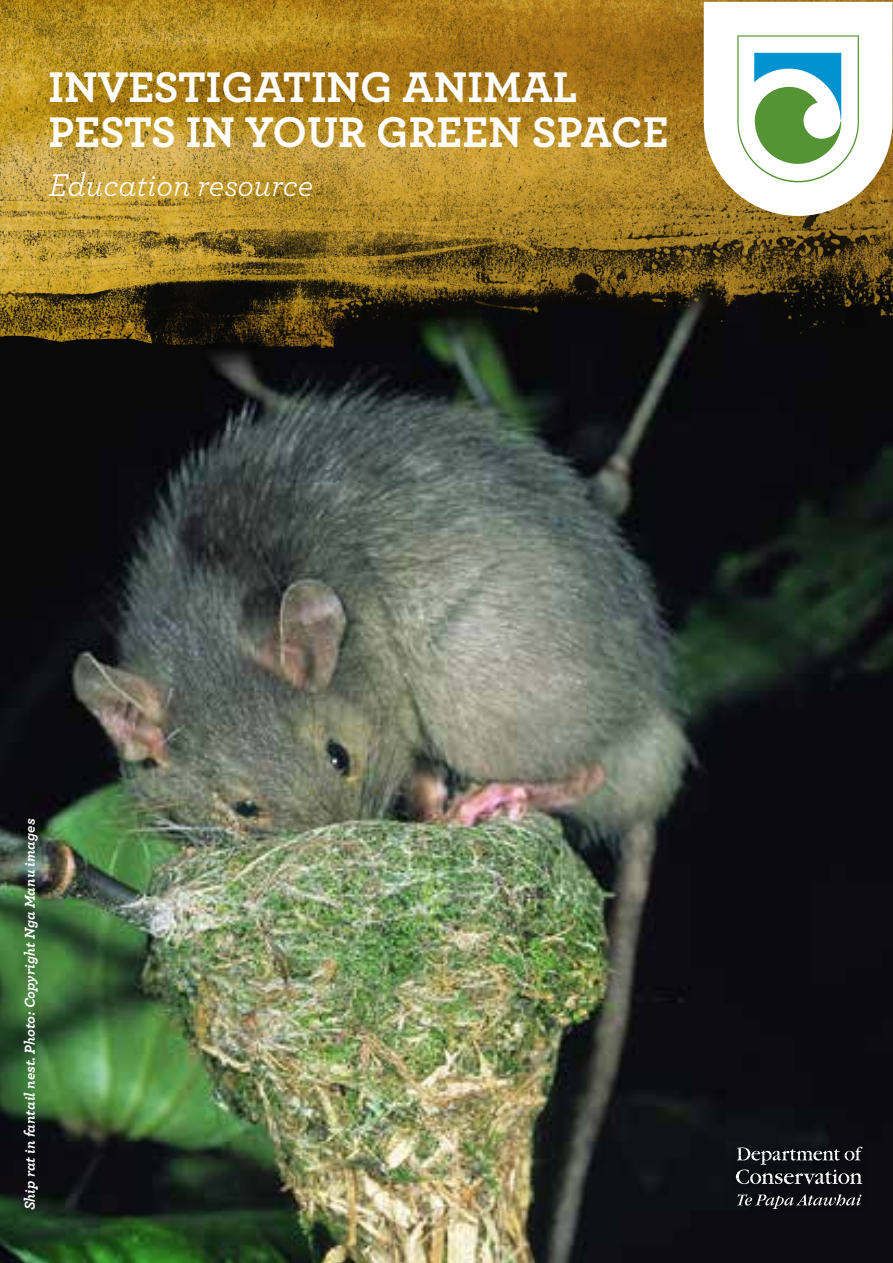
<style>
.page{position:relative;width:893px;height:1263px;background:#fff}
.page>*{position:absolute;margin:0;border:0;box-sizing:border-box;transform-origin:0 0}
.t1{font:700 45px/45px "Archer Pro";color:#fff}
.t2{font:italic 33px "Archer Pro";color:#fff}
.t3{font:italic 700 15px "Archer Pro";color:#fff}
</style>
<div class="page">
<img style="left:0;top:374px;width:893px;height:889px">
<img style="left:0;top:0;width:893px;height:374px">
<svg style="left:704px;top:2px;width:188px;height:214px"></svg>
<div style="left:728px;top:1139px;width:141px;height:78px;background:#0c0c12"></div>
<svg style="left:737px;top:1194px;width:124px;height:15px"></svg>
<svg style="left:736px;top:1147px;width:126px;height:37px"></svg>
<h1 class="t1" style="left:48px;top:62px;width:622px">INVESTIGATING ANIMAL<br>PESTS IN YOUR GREEN SPACE</h1>
<h2 class="t2" style="left:48px;top:162px;width:266px">Education resource</h2>
<p class="t3" style="left:18px;top:1210px;width:393px;rotate:-90deg">Ship rat in fantail nest. Photo: Copyright Nga Manu images</p>
</div>
